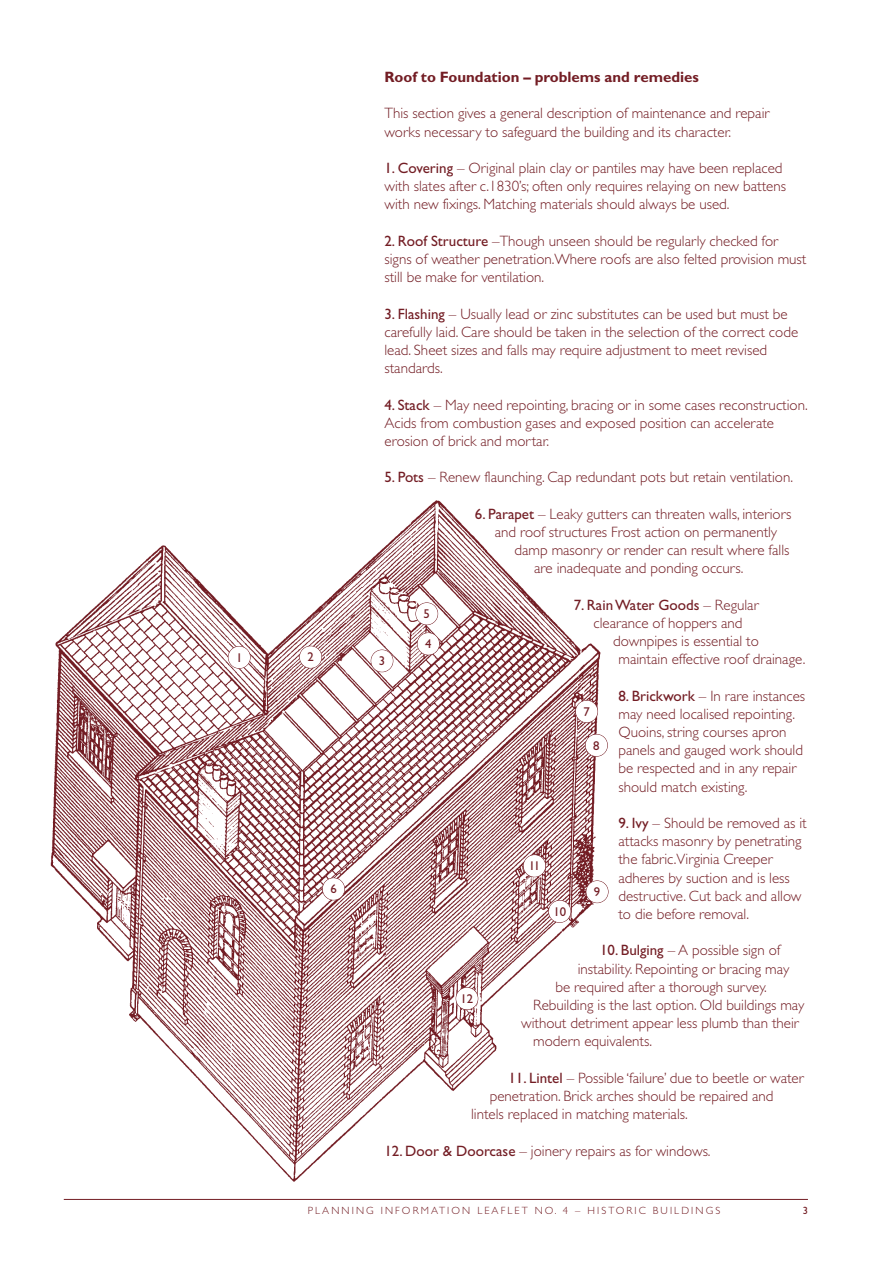
<style>
.page{position:relative;width:893px;height:1263px;background:#fff}
.page>*{position:absolute;margin:0;border:0;box-sizing:border-box;transform-origin:0 0}
.t1{font:300 15px/18.1px "Gill Sans";color:#731d24}
.t2{font:700 15px "Gill Sans";color:#731d24}
.t3{font:12.75px "Gill Sans";color:#731d24}
.t4{font:300 10.5px "Gill Sans";letter-spacing:.2em;color:#731d24}
.t5{font:10.5px "Gill Sans";color:#731d24}
.s1{font-weight:400}
</style>
<div class="page">
<hr style="left:64px;top:1199px;width:744px;height:1px;background:#731d24">
<img style="left:50px;top:500px;width:559px;height:682px">
<div style="left:456px;top:987px;width:22px;height:23px;background:#fff;border-radius:50%"></div>
<div style="left:456px;top:987px;width:22px;height:23px;border:1px solid #731d24;border-radius:50%"></div>
<div style="left:523px;top:855px;width:23px;height:22px;background:#fff;border-radius:50%"></div>
<div style="left:523px;top:854px;width:23px;height:23px;border:1px solid #731d24;border-radius:50%"></div>
<div style="left:575px;top:700px;width:23px;height:23px;background:#fff;border-radius:50%"></div>
<div style="left:575px;top:700px;width:23px;height:23px;border:1px solid #731d24;border-radius:50%"></div>
<div style="left:585px;top:734px;width:23px;height:22px;background:#fff;border-radius:50%"></div>
<div style="left:585px;top:734px;width:23px;height:23px;border:1px solid #731d24;border-radius:50%"></div>
<div style="left:586px;top:881px;width:22px;height:22px;background:#fff;border-radius:50%"></div>
<div style="left:586px;top:880px;width:22px;height:23px;border:1px solid #731d24;border-radius:50%"></div>
<div style="left:549px;top:900px;width:22px;height:23px;background:#fff;border-radius:50%"></div>
<div style="left:548px;top:900px;width:23px;height:23px;border:1px solid #731d24;border-radius:50%"></div>
<div style="left:417px;top:633px;width:22px;height:22px;background:#fff;border-radius:50%"></div>
<div style="left:417px;top:632px;width:23px;height:23px;border:1px solid #731d24;border-radius:50%"></div>
<div style="left:416px;top:603px;width:22px;height:22px;background:#fff;border-radius:50%"></div>
<div style="left:415px;top:602px;width:23px;height:23px;border:1px solid #731d24;border-radius:50%"></div>
<div style="left:322px;top:878px;width:23px;height:22px;background:#fff;border-radius:50%"></div>
<div style="left:322px;top:878px;width:23px;height:22px;border:1px solid #731d24;border-radius:50%"></div>
<div style="left:299px;top:646px;width:23px;height:22px;background:#fff;border-radius:50%"></div>
<div style="left:299px;top:646px;width:23px;height:22px;border:1px solid #731d24;border-radius:50%"></div>
<div style="left:228px;top:646px;width:22px;height:22px;background:#fff;border-radius:50%"></div>
<div style="left:228px;top:646px;width:23px;height:23px;border:1px solid #731d24;border-radius:50%"></div>
<div style="left:371px;top:650px;width:22px;height:22px;background:#fff;border-radius:50%"></div>
<div style="left:371px;top:649px;width:22px;height:23px;border:1px solid #731d24;border-radius:50%"></div>
<p class="t2" style="left:384px;top:71px;width:316px">Roof to Foundation – problems and remedies</p>
<p class="t1" style="left:384px;top:106px;width:386px">This section gives a general description of maintenance and repair works necessary to safeguard the building and its character.</p>
<p class="t1" style="left:384px;top:160px;width:403px"><span class="s1">1. Covering</span> – Original plain clay or pantiles may have been replaced with slates after c.1830’s; often only requires relaying on new battens with new fixings. Matching materials should always be used.</p>
<p class="t1" style="left:384px;top:233px;width:423px"><span class="s1">2. Roof Structure</span> –Though unseen should be regularly checked for signs of weather penetration.Where roofs are also felted provision must still be make for ventilation.</p>
<p class="t1" style="left:384px;top:306px;width:415px"><span class="s1">3. Flashing</span> – Usually lead or zinc substitutes can be used but must be carefully laid. Care should be taken in the selection of the correct code lead. Sheet sizes and falls may require adjustment to meet revised standards.</p>
<p class="t1" style="left:384px;top:397px;width:425px"><span class="s1">4. Stack</span> – May need repointing, bracing or in some cases reconstruction.<br>Acids from combustion gases and exposed position can accelerate erosion of brick and mortar.</p>
<p class="t1" style="left:384px;top:470px;width:410px"><span class="s1">5. Pots</span> – Renew flaunching. Cap redundant pots but retain ventilation.</p>
<p class="t1" style="left:475px;top:506px;width:318px"><span class="s1">6. Parapet</span> – Leaky gutters can threaten walls, interiors</p>
<p class="t1" style="left:495px;top:524px;width:284px">and roof structures Frost action on permanently</p>
<p class="t1" style="left:514px;top:542px;width:277px">damp masonry or render can result where falls</p>
<p class="t1" style="left:534px;top:561px;width:211px">are inadequate and ponding occurs.</p>
<p class="t1" style="left:574px;top:597px;width:187px;text-align:center"><span class="s1">7. Rain Water Goods</span> – Regular clearance of hoppers and</p>
<p class="t1" style="left:618px;top:633px;width:188px;text-indent:-5px">downpipes is essential to maintain effective roof drainage.</p>
<p class="t1" style="left:618px;top:688px;width:188px"><span class="s1">8. Brickwork</span> – In rare instances may need localised repointing.<br>Quoins, string courses apron panels and gauged work should be respected and in any repair should match existing.</p>
<p class="t1" style="left:618px;top:815px;width:190px"><span class="s1">9. Ivy</span> – Should be removed as it attacks masonry by penetrating the fabric.Virginia Creeper adheres by suction and is less destructive. Cut back and allow to die before removal.</p>
<p class="t1" style="left:600px;top:943px;width:182px"><span class="s1">10. Bulging</span> – A possible sign of</p>
<p class="t1" style="left:578px;top:961px;width:213px">instability. Repointing or bracing may</p>
<p class="t1" style="left:555px;top:979px;width:213px">be required after a thorough survey.</p>
<p class="t1" style="left:533px;top:997px;width:273px">Rebuilding is the last option. Old buildings may</p>
<p class="t1" style="left:521px;top:1015px;width:279px">without detriment appear less plumb than their</p>
<p class="t1" style="left:533px;top:1034px;width:120px">modern equivalents.</p>
<p class="t1" style="left:508px;top:1070px;width:297px"><span class="s1">11. Lintel</span> – Possible ‘failure’ due to beetle or water</p>
<p class="t1" style="left:490px;top:1088px;width:285px">penetration. Brick arches should be repaired and</p>
<p class="t1" style="left:471px;top:1106px;width:218px">lintels replaced in matching materials.</p>
<p class="t1" style="left:384px;top:1143px;width:328px"><span class="s1">12. Door &amp; Doorcase</span> – joinery repairs as for windows.</p>
<p class="t3" style="left:424px;top:609px;width:8px">5</p>
<p class="t3" style="left:425px;top:639px;width:8px">4</p>
<p class="t3" style="left:236px;top:653px;width:8px">1</p>
<p class="t3" style="left:307px;top:652px;width:8px">2</p>
<p class="t3" style="left:379px;top:656px;width:8px">3</p>
<p class="t3" style="left:583px;top:707px;width:8px">7</p>
<p class="t3" style="left:593px;top:740px;width:8px">8</p>
<p class="t3" style="left:529px;top:861px;width:13px">11</p>
<p class="t3" style="left:330px;top:884px;width:8px">6</p>
<p class="t3" style="left:594px;top:887px;width:8px">9</p>
<p class="t3" style="left:553px;top:907px;width:14px">10</p>
<p class="t3" style="left:461px;top:994px;width:14px">12</p>
<p class="t4" style="left:308px;top:1207px;width:414px">PLANNING INFORMATION LEAFLET NO. 4 – HISTORIC BUILDINGS</p>
<p class="t5" style="left:803px;top:1207px;width:7px">3</p>
</div>
